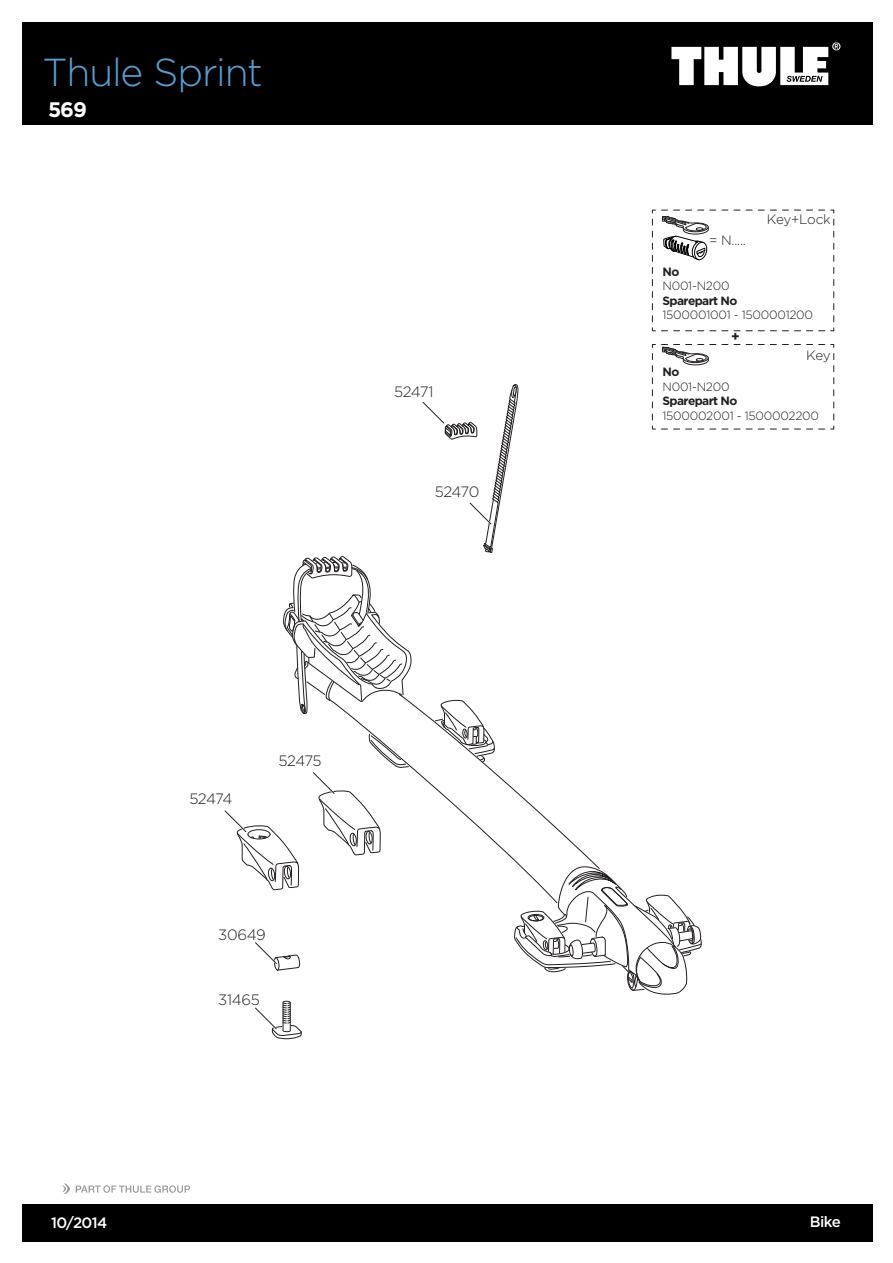
<style>
.page{position:relative;width:893px;height:1263px;background:#fff}
.page>*{position:absolute;margin:0;border:0;box-sizing:border-box;transform-origin:0 0}
.Productname_Page_1{font:300 39px "Thule";letter-spacing:-.035em;color:#56a0d4}
.Number_1_2{font:700 21px "Gotham";color:#fff}
.t1{font:300 15px "Thule";letter-spacing:-.03em;color:#231f20}
.sidfot_vänster{font:500 15px "Thule";letter-spacing:-.04em;color:#fff}
.sidfot{font:500 15px "Thule";color:#fff}
.t2{font:300 13.5px "Thule";letter-spacing:-.02em;color:#231f20}
.t3{font:700 13.5px "Thule";color:#231f20}
.t4{font:300 12px "Thule";letter-spacing:-.02em;color:#231f20}
.t5{font:700 12px "Thule";letter-spacing:-.05em;color:#231f20}
</style>
<div class="page">
<svg style="left:63px;top:1183px;width:7px;height:11px"></svg>
<svg style="left:76px;top:1185px;width:114px;height:8px"></svg>
<div style="left:22px;top:1204px;width:850px;height:38px;background:#000"></div>
<div style="left:22px;top:23px;width:850px;height:102px;background:#000"></div>
<svg style="left:671px;top:42px;width:169px;height:44px"></svg>
<svg style="left:224px;top:209px;width:611px;height:830px"></svg>
<p class="Productname_Page_1" style="left:43px;top:48px;width:222px">Thule Sprint</p>
<p class="Number_1_2" style="left:48px;top:95px;width:40px">569</p>
<p class="t1" style="left:394px;top:382px;width:41px">52471</p>
<p class="t1" style="left:435px;top:482px;width:46px">52470</p>
<p class="t1" style="left:189px;top:789px;width:44px">52474</p>
<p class="t1" style="left:279px;top:751px;width:44px">52475</p>
<p class="t1" style="left:218px;top:925px;width:49px">30649</p>
<p class="t1" style="left:218px;top:990px;width:43px">31465</p>
<p class="t2" style="left:709px;top:231px;width:38px">= N.....</p>
<p class="t2" style="left:767px;top:210px;width:65px">Key+Lock</p>
<p class="t5" style="left:662px;top:265px;width:18px">No</p>
<p class="t4" style="left:662px;top:279px;width:69px">N001-N200</p>
<p class="t5" style="left:662px;top:293px;width:76px">Sparepart No</p>
<p class="t4" style="left:662px;top:307px;width:152px">1500001001 - 1500001200</p>
<p class="t3" style="left:731px;top:329px;width:10px">+</p>
<p class="t2" style="left:806px;top:346px;width:26px">Key</p>
<p class="t5" style="left:662px;top:365px;width:18px">No</p>
<p class="t4" style="left:662px;top:379px;width:69px">N001-N200</p>
<p class="t5" style="left:662px;top:394px;width:76px">Sparepart No</p>
<p class="t4" style="left:662px;top:408px;width:158px">1500002001 - 1500002200</p>
<p class="sidfot_vänster" style="left:51px;top:1212px;width:58px">10/2014</p>
<p class="sidfot" style="left:810px;top:1212px;width:33px">Bike</p>
</div>
